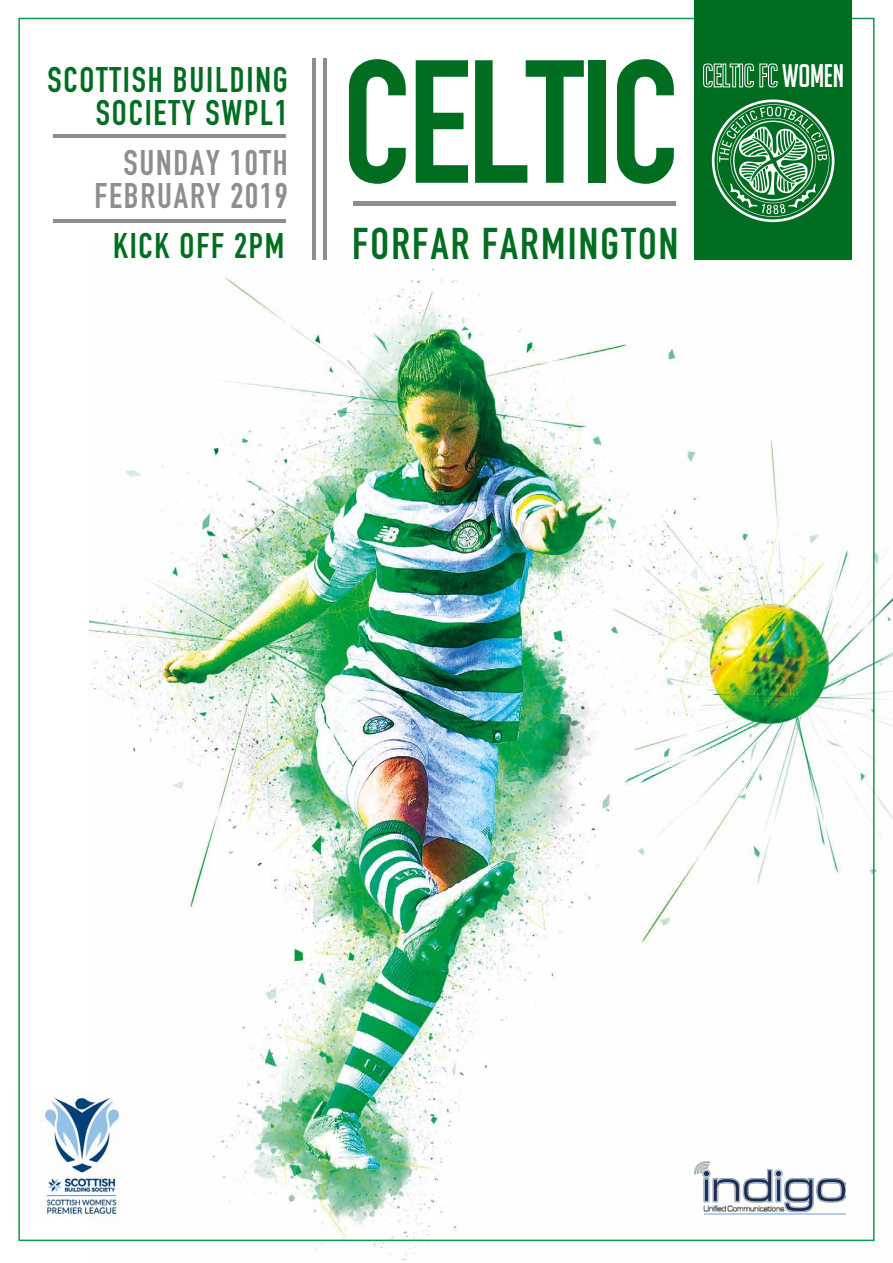
<style>
.page{position:relative;width:893px;height:1263px;background:#fff}
.page>*{position:absolute;margin:0;border:0;box-sizing:border-box;transform-origin:0 0}
.t1{font:700 172.05px "DIN Condensed";letter-spacing:-.025em;color:#006d20}
.t2{font:700 43.8px "DIN Condensed";letter-spacing:.05em;color:#006d20}
.t3{font:700 35.1px/33px "DIN Condensed";letter-spacing:.05em;color:#006d20;text-align:right}
.t4{font:700 35.1px/33px "DIN Condensed";letter-spacing:.05em;color:#8e8e8d;text-align:right}
.t5{font:31.8px "Big Noodle Titling";letter-spacing:-.01em;color:#fff;scale:.93 1}
</style>
<div class="page">
<img style="left:90px;top:245px;width:803px;height:1016px">
<img style="left:40px;top:1087px;width:110px;height:136px">
<hr style="left:353px;top:202px;width:322px;height:4px;background:#8e8e8d">
<hr style="left:323px;top:58px;width:3px;height:202px;background:#8e8e8d">
<hr style="left:312px;top:58px;width:3px;height:202px;background:#8e8e8d">
<hr style="left:53px;top:134px;width:232px;height:4px;background:#8e8e8d">
<hr style="left:53px;top:219px;width:232px;height:4px;background:#8e8e8d">
<div style="left:694px;top:0;width:158px;height:259px;background:#006d20"></div>
<svg style="left:712px;top:99px;width:122px;height:123px"></svg>
<svg style="left:703px;top:63px;width:75px;height:25px"></svg>
<img style="left:694px;top:1162px;width:152px;height:52px">
<p class="t3" style="left:47px;top:63px;width:242px">SCOTTISH BUILDING<br>SOCIETY SWPL1</p>
<p class="t4" style="left:94px;top:146px;width:195px">SUNDAY 10TH<br>FEBRUARY 2019</p>
<p class="t3" style="left:113px;top:229px;width:173px">KICK OFF 2PM</p>
<h1 class="t1" style="left:342px;top:7px;width:340px">CELTIC</h1>
<p class="t2" style="left:352px;top:214px;width:328px">FORFAR FARMINGTON</p>
<p class="t5" style="left:782px;top:58px;width:68px">WOMEN</p>
</div>
